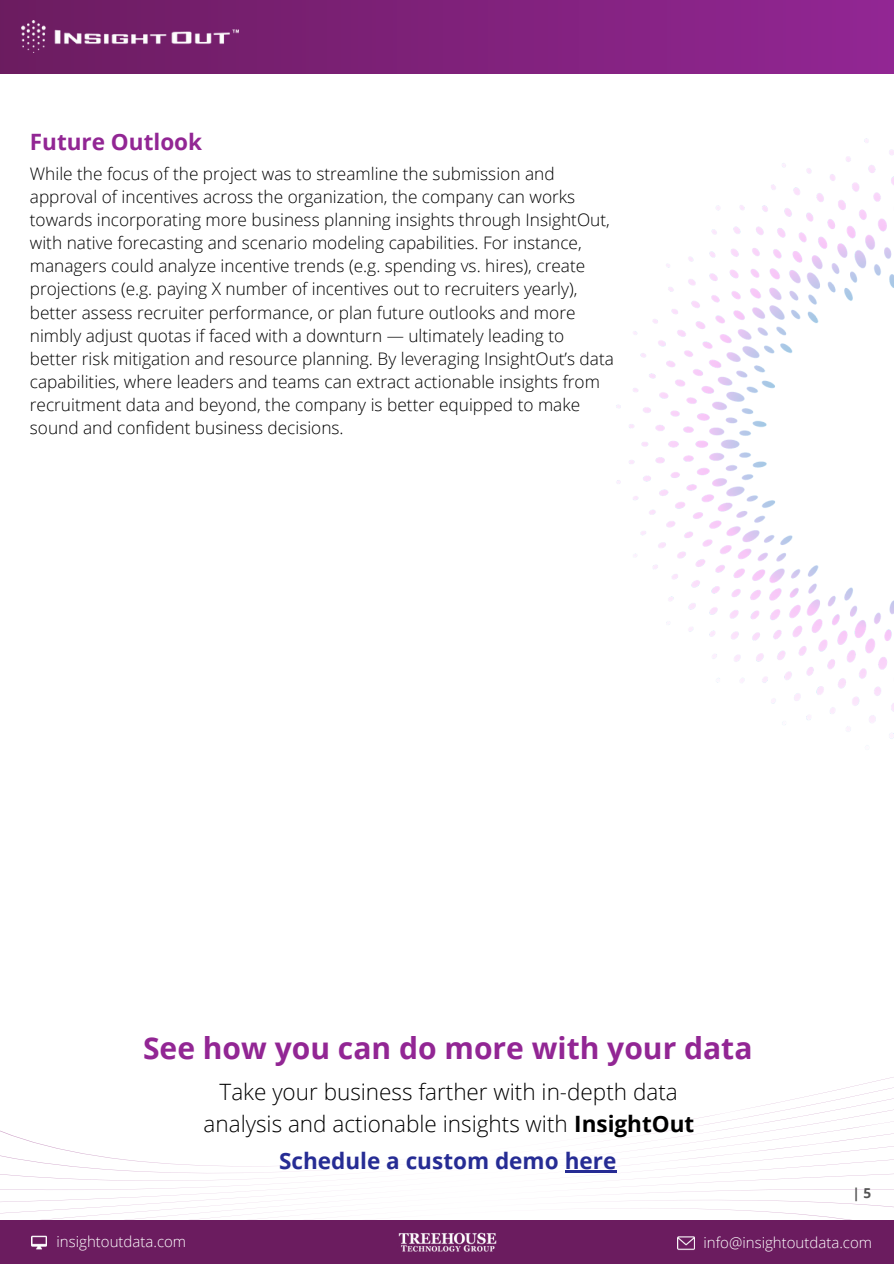
<style>
.page{position:relative;width:894px;height:1264px;background:#fff}
.page>*{position:absolute;margin:0;border:0;box-sizing:border-box;transform-origin:0 0}
.t1{font:700 30px "Open Sans";color:#922694}
.t2{font:300 22.5px/31.5px "Open Sans";color:#000;text-align:center}
.t3{font:700 22.5px "Open Sans";color:#262c94}
.t4{font:700 22.5px "Open Sans";color:#922694}
.t5{font:300 17.25px/23.1px "Open Sans";color:#000}
.t6{font:300 15px "Open Sans";color:#fff}
.t7{font:700 13.65px "Open Sans";color:#545454}
.s1{font-weight:700}
</style>
<div class="page">
<svg style="left:0;top:1077px;width:893px;height:143px"></svg>
<div style="left:0;top:1220px;width:893px;height:43px;background:#6b1c5f"></div>
<div style="left:0;top:0;width:893px;height:73px;background:linear-gradient(to right,#6b1c60,#922694)"></div>
<img style="left:22px;top:21px;width:216px;height:31px">
<img style="left:398px;top:1232px;width:99px;height:20px">
<img style="left:32px;top:1235px;width:15px;height:14px">
<img style="left:677px;top:1236px;width:17px;height:14px">
<hr style="left:564px;top:1170px;width:52px;height:2px;background:#262c94">
<img style="left:616px;top:138px;width:277px;height:601px">
<h2 class="t4" style="left:30px;top:126px;width:174px">Future Outlook</h2>
<p class="t5" style="left:30px;top:161px;width:585px">While the focus of the project was to streamline the submission and approval of incentives across the organization, the company can works towards incorporating more business planning insights through InsightOut, with native forecasting and scenario modeling capabilities. For instance, managers could analyze incentive trends (e.g. spending vs. hires), create projections (e.g. paying X number of incentives out to recruiters yearly), better assess recruiter performance, or plan future outlooks and more nimbly adjust quotas if faced with a downturn — ultimately leading to better risk mitigation and resource planning. By leveraging InsightOut’s data capabilities, where leaders and teams can extract actionable insights from recruitment data and beyond, the company is better equipped to make sound and confident business decisions.</p>
<h1 class="t1" style="left:143px;top:1027px;width:610px">See how you can do more with your data</h1>
<h2 class="t2" style="left:203px;top:1075px;width:492px">Take your business farther with in-depth data analysis and actionable insights with <span class="s1">InsightOut</span></h2>
<h2 class="t3" style="left:279px;top:1145px;width:338px">Schedule a custom demo here</h2>
<p class="t7" style="left:852px;top:1183px;width:20px">| 5</p>
<p class="t6" style="left:56px;top:1230px;width:131px">insightoutdata.com</p>
<p class="t6" style="left:703px;top:1231px;width:170px">info@insightoutdata.com</p>
</div>
